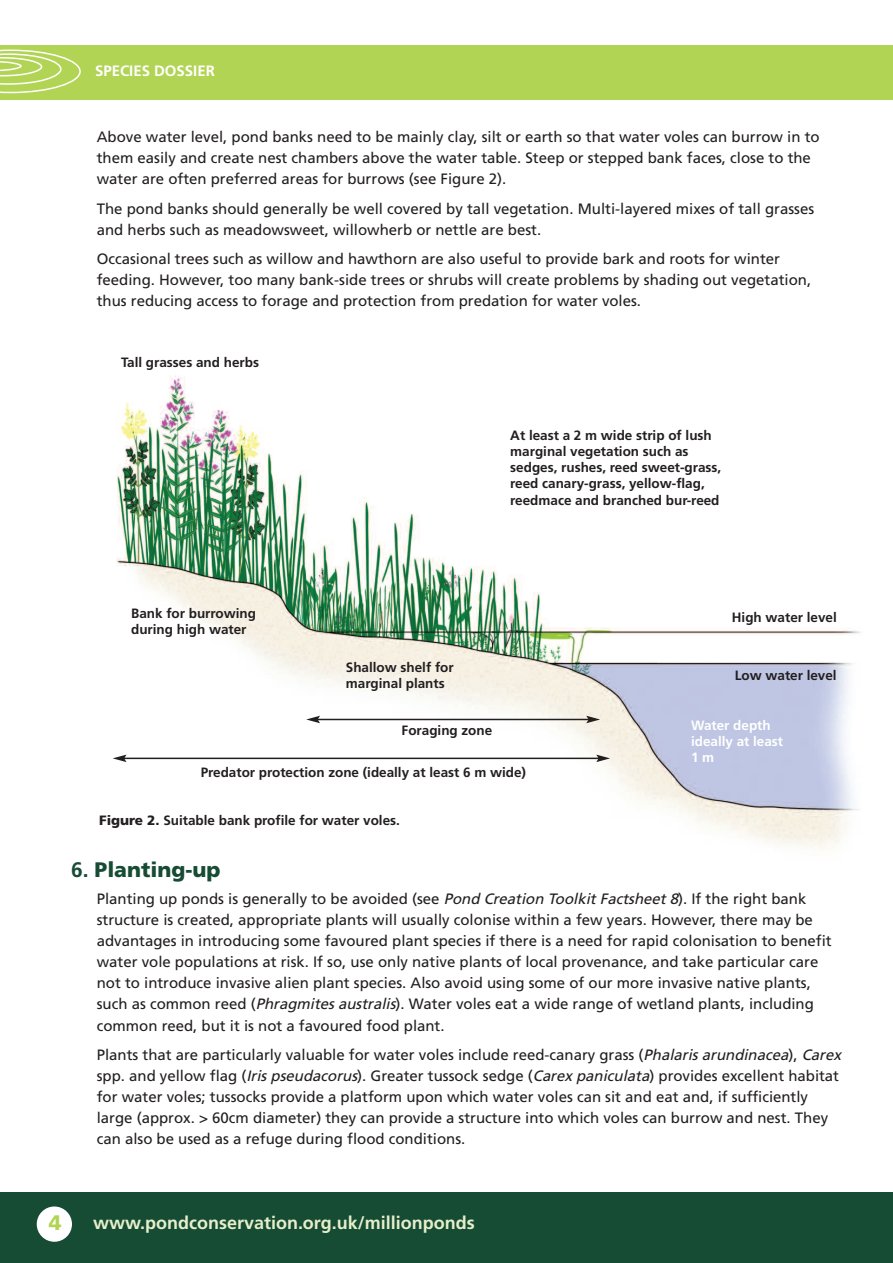
<style>
.page{position:relative;width:893px;height:1263px;background:#fff}
.page>*{position:absolute;margin:0;border:0;box-sizing:border-box;transform-origin:0 0}
.t1{font:900 21px "Frutiger";color:#164b34}
.t2{font:900 21px "Frutiger";color:#b2d454}
.t3{font:700 18px "Frutiger";color:#e5efca}
.t4{font:15px/21px "Frutiger";color:#231f20}
.t5{font:700 15px "Frutiger";color:#fff}
.t6{font:700 13.5px/16.2px "Frutiger";color:#231f20}
.t7{font:700 13.5px/16.2px "Frutiger";color:#fff}
.s1{font-weight:900}
.s2{font-weight:700}
.s3{font-style:italic}
</style>
<div class="page">
<div style="left:0;top:1192px;width:893px;height:71px;background:#164b34"></div>
<div style="left:37px;top:1206px;width:35px;height:36px;background:#fff;border-radius:50%"></div>
<div style="left:0;top:45px;width:893px;height:55px;background:#b2d454"></div>
<svg style="left:0;top:50px;width:81px;height:43px"></svg>
<img style="left:116px;top:375px;width:745px;height:473px">
<hr style="left:317px;top:719px;width:272px;height:1px;background:#231f20">
<svg style="left:306px;top:716px;width:14px;height:7px"></svg>
<svg style="left:586px;top:716px;width:14px;height:7px"></svg>
<hr style="left:124px;top:758px;width:475px;height:1px;background:#231f20">
<svg style="left:113px;top:755px;width:14px;height:7px"></svg>
<svg style="left:596px;top:755px;width:14px;height:7px"></svg>
<p class="t5" style="left:95px;top:65px;width:121px">SPECIES DOSSIER</p>
<p class="t4" style="left:97px;top:128px;width:724px">Above water level, pond banks need to be mainly clay, silt or earth so that water voles can burrow in to them easily and create nest chambers above the water table. Steep or stepped bank faces, close to the water are often preferred areas for burrows (see Figure 2).</p>
<p class="t4" style="left:97px;top:199px;width:719px">The pond banks should generally be well covered by tall vegetation. Multi-layered mixes of tall grasses and herbs such as meadowsweet, willowherb or nettle are best.</p>
<p class="t4" style="left:97px;top:250px;width:716px">Occasional trees such as willow and hawthorn are also useful to provide bark and roots for winter feeding. However, too many bank-side trees or shrubs will create problems by shading out vegetation, thus reducing access to forage and protection from predation for water voles.</p>
<p class="t6" style="left:121px;top:356px;width:139px">Tall grasses and herbs</p>
<p class="t6" style="left:131px;top:606px;width:126px">Bank for burrowing during high water</p>
<p class="t6" style="left:510px;top:428px;width:213px">At least a 2 m wide strip of lush marginal vegetation such as sedges, rushes, reed sweet-grass, reed canary-grass, yellow-flag, reedmace and branched bur-reed</p>
<p class="t6" style="left:732px;top:611px;width:106px">High water level</p>
<p class="t6" style="left:346px;top:660px;width:109px">Shallow shelf for marginal plants</p>
<p class="t6" style="left:402px;top:723px;width:92px">Foraging zone</p>
<p class="t6" style="left:201px;top:765px;width:327px">Predator protection zone (ideally at least 6 m wide)</p>
<p class="t6" style="left:99px;top:813px;width:302px"><span class="s1">Figure 2.</span> Suitable bank profile for water voles.</p>
<p class="t6" style="left:735px;top:668px;width:103px">Low water level</p>
<p class="t7" style="left:691px;top:718px;width:94px">Water depth ideally at least<br>1 m</p>
<h1 class="t1" style="left:71px;top:861px;width:151px"><span class="s2">6.</span> Planting-up</h1>
<p class="t4" style="left:97px;top:890px;width:736px">Planting up ponds is generally to be avoided (see <span class="s3">PondCreationToolkitFactsheet8</span>). If the right bank structure is created, appropriate plants will usually colonise within a few years. However, there may be advantages in introducing some favoured plant species if there is a need for rapid colonisation to benefit water vole populations at risk. If so, use only native plants of local provenance, and take particular care not to introduce invasive alien plant species. Also avoid using some of our more invasive native plants, such as common reed (<span class="s3">Phragmitesaustralis</span>). Water voles eat a wide range of wetland plants, including common reed, but it is not a favoured food plant.</p>
<p class="t4" style="left:97px;top:1045px;width:749px">Plants that are particularly valuable for water voles include reed-canary grass (<span class="s3">Phalarisarundinacea</span>), <span class="s3">Carex </span>spp. and yellow flag (<span class="s3">Irispseudacorus</span>). Greater tussock sedge (<span class="s3">Carexpaniculata</span>) provides excellent habitat for water voles; tussocks provide a platform upon which water voles can sit and eat and, if sufficiently large (approx. &gt; 60cm diameter) they can provide a structure into which voles can burrow and nest. They can also be used as a refuge during flood conditions.</p>
<h1 class="t2" style="left:49px;top:1214px;width:14px">4</h1>
<p class="t3" style="left:93px;top:1215px;width:383px">www.pondconservation.org.uk/millionponds</p>
</div>
